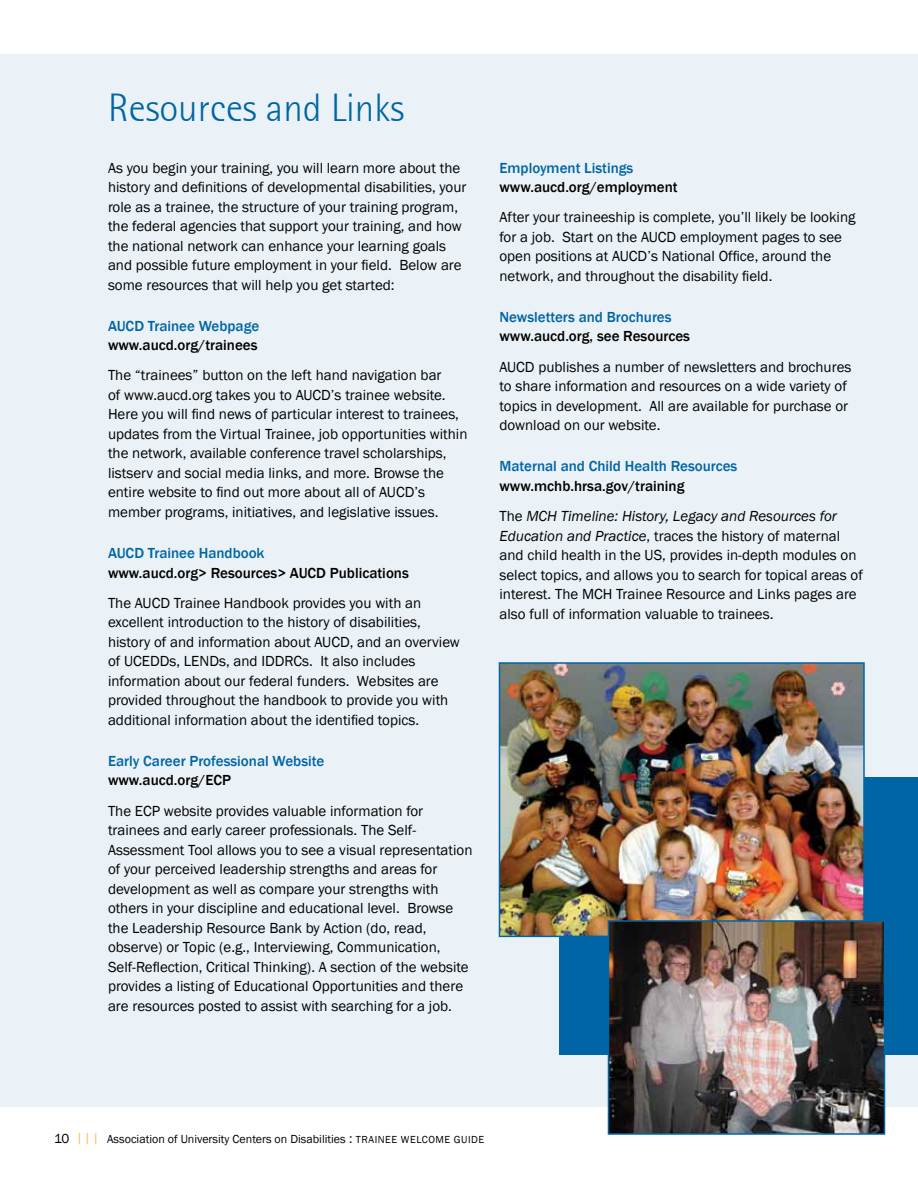
<style>
.page{position:relative;width:918px;height:1188px;background:#fff}
.page>*{position:absolute;margin:0;border:0;box-sizing:border-box;transform-origin:0 0}
.page_head{font:300 39px "Libre Semi Sans Light S Si";color:#0065a4}
.body-main_10_13{font:15px/19.5px "Franklin Gothic";color:#000}
.body-website_sp_afte{font:500 15px "Franklin Gothic";color:#000}
.body-subheads_blue_N{font:500 15px "Franklin Gothic";color:#0065a4}
.t1{font:12px "Franklin Gothic";color:#000}
.s1{font-style:italic}
.s2{font-size:13.5px}
.s3{font-size:13.5px;color:#fdbe56}
.s4{font-size:10.5px}
</style>
<div class="page">
<div style="left:0;top:54px;width:918px;height:1053px;background:#ebf2f7"></div>
<div style="left:560px;top:777px;width:358px;height:277px;background:#0065a4"></div>
<img style="left:502px;top:665px;width:360px;height:269px">
<div style="left:499px;top:662px;width:366px;height:275px;border:2px solid #0065a4"></div>
<img style="left:611px;top:923px;width:271px;height:209px">
<div style="left:608px;top:920px;width:277px;height:215px;border:2px solid #0065a4"></div>
<p class="page_head" style="left:108px;top:85px;width:298px">Resources and Links</p>
<p class="body-main_10_13" style="left:108px;top:158px;width:360px">As you begin your training, you will learn more about the history and definitions of developmental disabilities, your role as a trainee, the structure of your training program, the federal agencies that support your training, and how the national network can enhance your learning goals and possible future employment in your field. Below are some resources that will help you get started:</p>
<p class="body-subheads_blue_N" style="left:108px;top:316px;width:153px">AUCD Trainee Webpage</p>
<p class="body-website_sp_afte" style="left:108px;top:336px;width:151px">www.aucd.org/trainees</p>
<p class="body-main_10_13" style="left:108px;top:366px;width:361px">The “trainees” button on the left hand navigation bar<br>of www.aucd.org takes you to AUCD’s trainee website.<br>Here you will find news of particular interest to trainees, updates from the Virtual Trainee, job opportunities within the network, available conference travel scholarships, listserv and social media links, and more. Browse the entire website to find out more about all of AUCD’s member programs, initiatives, and legislative issues.</p>
<p class="body-subheads_blue_N" style="left:108px;top:544px;width:158px">AUCD Trainee Handbook</p>
<p class="body-website_sp_afte" style="left:108px;top:563px;width:302px">www.aucd.org&gt; Resources&gt; AUCD Publications</p>
<p class="body-main_10_13" style="left:108px;top:593px;width:353px">The AUCD Trainee Handbook provides you with an excellent introduction to the history of disabilities, history of and information about AUCD, and an overview of UCEDDs, LENDs, and IDDRCs. It also includes information about our federal funders. Websites are provided throughout the handbook to provide you with additional information about the identified topics.</p>
<p class="body-subheads_blue_N" style="left:108px;top:752px;width:218px">Early Career Professional Website</p>
<p class="body-website_sp_afte" style="left:108px;top:771px;width:125px">www.aucd.org/ECP</p>
<p class="body-main_10_13" style="left:108px;top:801px;width:366px">The ECP website provides valuable information for trainees and early career professionals. The Self-Assessment Tool allows you to see a visual representation of your perceived leadership strengths and areas for development as well as compare your strengths with others in your discipline and educational level. Browse the Leadership Resource Bank by Action (do, read, observe) or Topic (e.g., Interviewing, Communication, Self-Reflection, Critical Thinking). A section of the website provides a listing of Educational Opportunities and there are resources posted to assist with searching for a job.</p>
<p class="body-subheads_blue_N" style="left:500px;top:158px;width:135px">Employment Listings</p>
<p class="body-website_sp_afte" style="left:500px;top:178px;width:180px">www.aucd.org/employment</p>
<p class="body-main_10_13" style="left:500px;top:208px;width:358px">After your traineeship is complete, you’ll likely be looking for a job. Start on the AUCD employment pages to see open positions at AUCD’s National Office, around the network, and throughout the disability field.</p>
<p class="body-subheads_blue_N" style="left:500px;top:308px;width:174px">Newsletters and Brochures</p>
<p class="body-website_sp_afte" style="left:500px;top:327px;width:192px">www.aucd.org, see Resources</p>
<p class="body-main_10_13" style="left:500px;top:357px;width:353px">AUCD publishes a number of newsletters and brochures to share information and resources on a wide variety of topics in development. All are available for purchase or download on our website.</p>
<p class="body-subheads_blue_N" style="left:500px;top:457px;width:239px">Maternal and Child Health Resources</p>
<p class="body-website_sp_afte" style="left:500px;top:477px;width:187px">www.mchb.hrsa.gov/training</p>
<p class="body-main_10_13" style="left:500px;top:507px;width:365px">The <span class="s1">MCH Timeline: History, Legacy and Resources for Education and Practice</span>, traces the history of maternal and child health in the US, provides in-depth modules on select topics, and allows you to search for topical areas of interest. The MCH Trainee Resource and Links pages are also full of information valuable to trainees.</p>
<p class="t1" style="left:54px;top:1132px;width:432px"><span class="s2">10</span> <span class="s3">|||</span> Association of University Centers on Disabilities <span class="s2">:</span> <span class="s4">TRAINEE WELCOME GUIDE</span></p>
</div>
